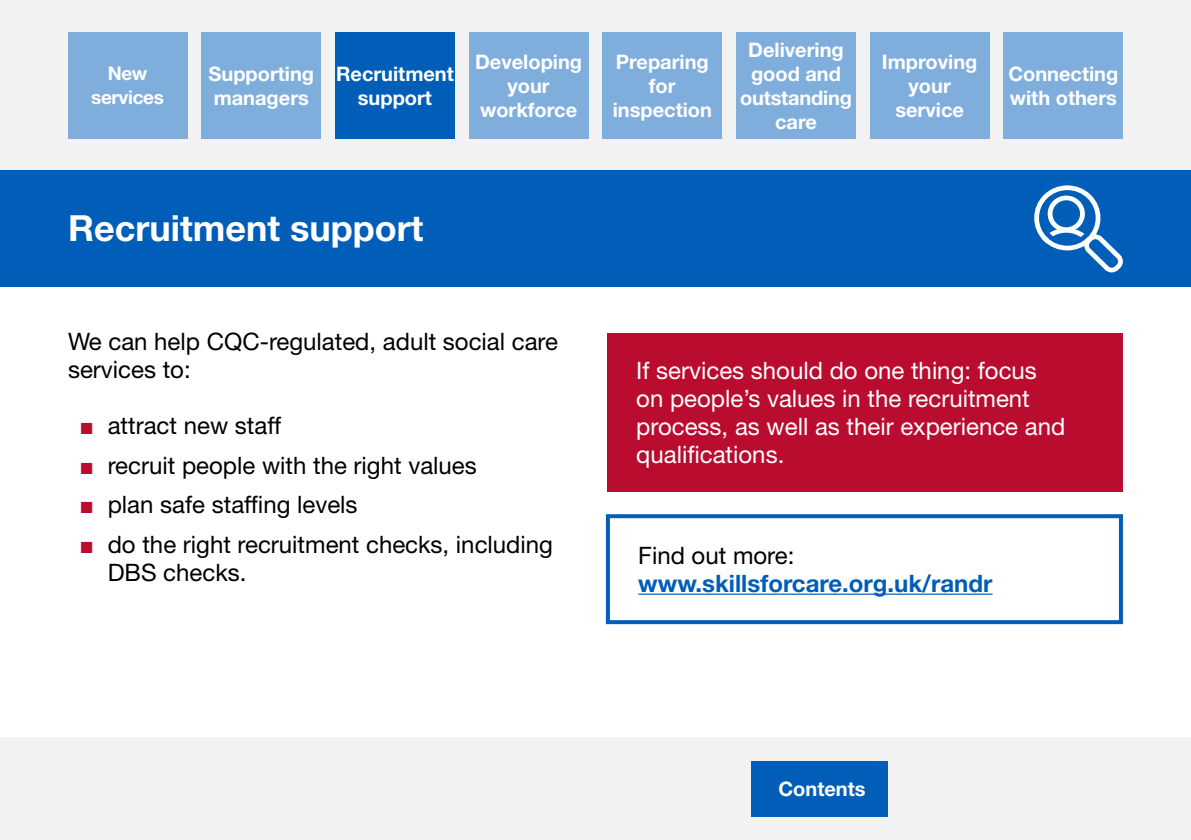
<style>
.page{position:relative;width:1191px;height:840px;background:#fff}
.page>*{position:absolute;margin:0;border:0;box-sizing:border-box;transform-origin:0 0}
.t1{font:700 36px "Helvetica Neue LT Std";color:#fff}
.t2{font:24px/28px "Helvetica Neue LT Std";color:#000}
.t3{font:24px/28px "Helvetica Neue LT Std";color:#fff}
.t4{font:700 24px "Helvetica Neue LT Std";color:#005eb8}
.t5{font:700 20px/24px "Helvetica Neue LT Std";color:#fff;text-align:center}
.t6{font:700 19px/24px "Helvetica Neue LT Std";letter-spacing:-.02em;color:#fff;text-align:center}
.s1{font-family:"Arial";color:#ba0c2f}
</style>
<div class="page">
<div style="left:0;top:737px;width:1191px;height:102px;background:#f2f2f2"></div>
<div style="left:0;top:0;width:1191px;height:170px;background:#f2f2f2"></div>
<div style="left:751px;top:760px;width:136px;height:56px;background:#005eb8"></div>
<div style="left:68px;top:32px;width:119px;height:107px;background:#80aedc"></div>
<div style="left:202px;top:32px;width:119px;height:107px;background:#80aedc"></div>
<div style="left:335px;top:32px;width:119px;height:107px;background:#005eb8"></div>
<div style="left:469px;top:32px;width:119px;height:107px;background:#80aedc"></div>
<div style="left:603px;top:32px;width:119px;height:107px;background:#80aedc"></div>
<div style="left:736px;top:32px;width:119px;height:107px;background:#80aedc"></div>
<div style="left:870px;top:32px;width:119px;height:107px;background:#80aedc"></div>
<div style="left:1003px;top:32px;width:120px;height:107px;background:#80aedc"></div>
<div style="left:608px;top:333px;width:515px;height:158px;background:#ba0c2f"></div>
<hr style="left:638px;top:593px;width:354px;height:1px;background:#005eb8">
<div style="left:606px;top:514px;width:517px;height:109px;border:4px solid #005eb8"></div>
<div style="left:0;top:170px;width:1191px;height:116px;background:#005eb8"></div>
<svg style="left:1034px;top:185px;width:89px;height:87px"></svg>
<p class="t6" style="left:91px;top:61px;width:74px">New services</p>
<p class="t5" style="left:208px;top:61px;width:107px;text-align:left">Supporting managers</p>
<p class="t5" style="left:336px;top:61px;width:119px">Recruitment support</p>
<p class="t5" style="left:475px;top:49px;width:109px">Developing your workforce</p>
<p class="t5" style="left:612px;top:49px;width:101px">Preparing for inspection</p>
<p class="t5" style="left:740px;top:37px;width:113px">Delivering good and outstanding care</p>
<p class="t5" style="left:882px;top:49px;width:97px">Improving your service</p>
<p class="t5" style="left:1008px;top:61px;width:111px;text-align:left">Connecting with others</p>
<h1 class="t1" style="left:68px;top:206px;width:357px">Recruitment support</h1>
<p class="t2" style="left:68px;top:327px;width:491px">We can help CQC-regulated, adult social care services to:</p>
<p class="t2" style="left:79px;top:411px;width:203px"><span class="s1">■</span> attract new staff</p>
<p class="t2" style="left:79px;top:450px;width:399px"><span class="s1">■</span> recruit people with the right values</p>
<p class="t2" style="left:79px;top:490px;width:280px"><span class="s1">■</span> plan safe staffing levels</p>
<p class="t2" style="left:108px;top:529px;width:447px;text-indent:-28px"><span class="s1">■</span> do the right recruitment checks, including<br>DBS checks.</p>
<p class="t3" style="left:636px;top:355px;width:430px">If services should do one thing: focus on people’s values in the recruitment process, as well as their experience and qualifications.</p>
<p class="t2" style="left:638px;top:540px;width:158px">Find out more:</p>
<p class="t4" style="left:638px;top:568px;width:356px">www.skillsforcare.org.uk/randr</p>
<p class="t5" style="left:778px;top:776px;width:89px">Contents</p>
</div>
